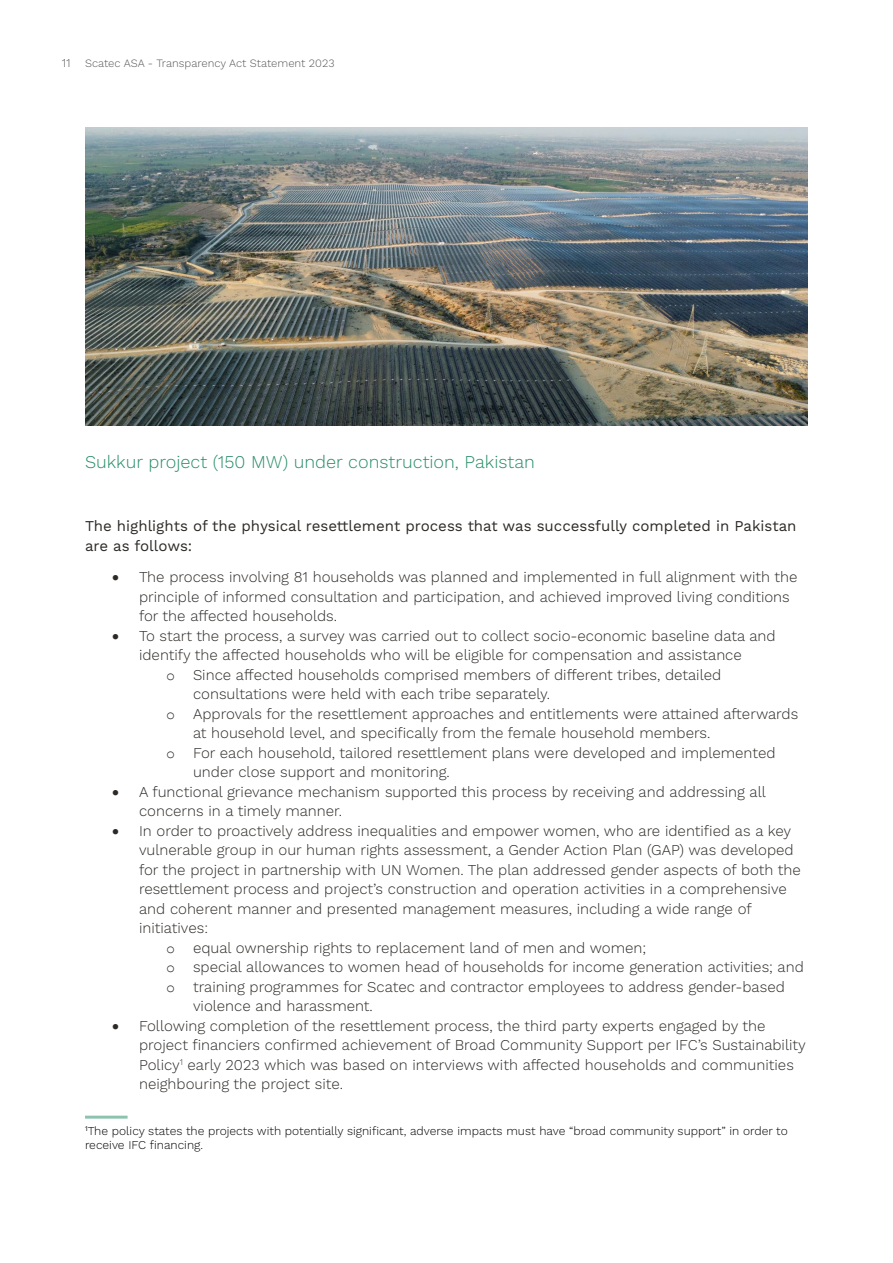
<style>
.page{position:relative;width:893px;height:1263px;background:#fff}
.page>*{position:absolute;margin:0;border:0;box-sizing:border-box;transform-origin:0 0}
.t1{font:300 18px "Work Sans";color:#268d67}
.t2{font:300 15px/19.5px "Work Sans";color:#2c2926}
.t3{font:15px/19.5px "Work Sans";color:#2c2926}
.t4{font:300 12px/14.4px "Work Sans";color:#000}
.t5{font:300 11.25px "Work Sans";color:#575756}
.s1{font-size:12px}
.s2{font-family:"Courier New";font-weight:400}
</style>
<div class="page">
<hr style="left:85px;top:1116px;width:43px;height:3px;background:#268d67">
<img style="left:85px;top:128px;width:723px;height:297px">
<p class="t5" style="left:62px;top:57px;width:274px"><span class="s1">11</span> Scatec ASA - Transparency Act Statement 2023</p>
<p class="t1" style="left:85px;top:451px;width:451px">Sukkur project (150 MW) under construction, Pakistan</p>
<p class="t3" style="left:85px;top:517px;width:713px">The highlights of the physical resettlement process that was successfully completed in Pakistan are as follows:</p>
<p class="t2" style="left:139px;top:568px;width:660px;text-indent:-27px">• The process involving 81 households was planned and implemented in full alignment with the principle of informed consultation and participation, and achieved improved living conditions for the affected households.</p>
<p class="t2" style="left:112px;top:626px;width:665px">• To start the process, a survey was carried out to collect socio-economic baseline data and</p>
<p class="t2" style="left:139px;top:646px;width:604px">identify the affected households who will be eligible for compensation and assistance</p>
<p class="t2" style="left:166px;top:665px;width:557px"><span class="s2">o</span> Since affected households comprised members of different tribes, detailed</p>
<p class="t2" style="left:193px;top:685px;width:358px">consultations were held with each tribe separately.</p>
<p class="t2" style="left:166px;top:704px;width:634px"><span class="s2">o</span> Approvals for the resettlement approaches and entitlements were attained afterwards</p>
<p class="t2" style="left:193px;top:724px;width:519px">at household level, and specifically from the female household members.</p>
<p class="t2" style="left:166px;top:743px;width:611px"><span class="s2">o</span> For each household, tailored resettlement plans were developed and implemented</p>
<p class="t2" style="left:193px;top:763px;width:258px">under close support and monitoring.</p>
<p class="t2" style="left:139px;top:782px;width:628px;text-indent:-27px">• A functional grievance mechanism supported this process by receiving and addressing all concerns in a timely manner.</p>
<p class="t2" style="left:112px;top:821px;width:681px">• In order to proactively address inequalities and empower women, who are identified as a key</p>
<p class="t2" style="left:139px;top:841px;width:656px">vulnerable group in our human rights assessment, a Gender Action Plan (GAP) was developed</p>
<p class="t2" style="left:139px;top:860px;width:663px">for the project in partnership with UN Women. The plan addressed gender aspects of both the</p>
<p class="t2" style="left:139px;top:880px;width:649px">resettlement process and project’s construction and operation activities in a comprehensive</p>
<p class="t2" style="left:139px;top:899px;width:614px">and coherent manner and presented management measures, including a wide range of</p>
<p class="t2" style="left:139px;top:919px;width:71px">initiatives:</p>
<p class="t2" style="left:166px;top:938px;width:482px"><span class="s2">o</span> equal ownership rights to replacement land of men and women;</p>
<p class="t2" style="left:166px;top:958px;width:639px"><span class="s2">o</span> special allowances to women head of households for income generation activities; and</p>
<p class="t2" style="left:166px;top:977px;width:620px"><span class="s2">o</span> training programmes for Scatec and contractor employees to address gender-based</p>
<p class="t2" style="left:193px;top:997px;width:181px">violence and harassment.</p>
<p class="t2" style="left:139px;top:1016px;width:668px;text-indent:-27px">• Following completion of the resettlement process, the third party experts engaged by the project financiers confirmed achievement of Broad Community Support per IFC’s Sustainability Policy<sup>1</sup> early 2023 which was based on interviews with affected households and communities neighbouring the project site.</p>
<p class="t4" style="left:85px;top:1124px;width:704px">¹The policy states the projects with potentially significant, adverse impacts must have “broad community support” in order to receive IFC financing.</p>
</div>
